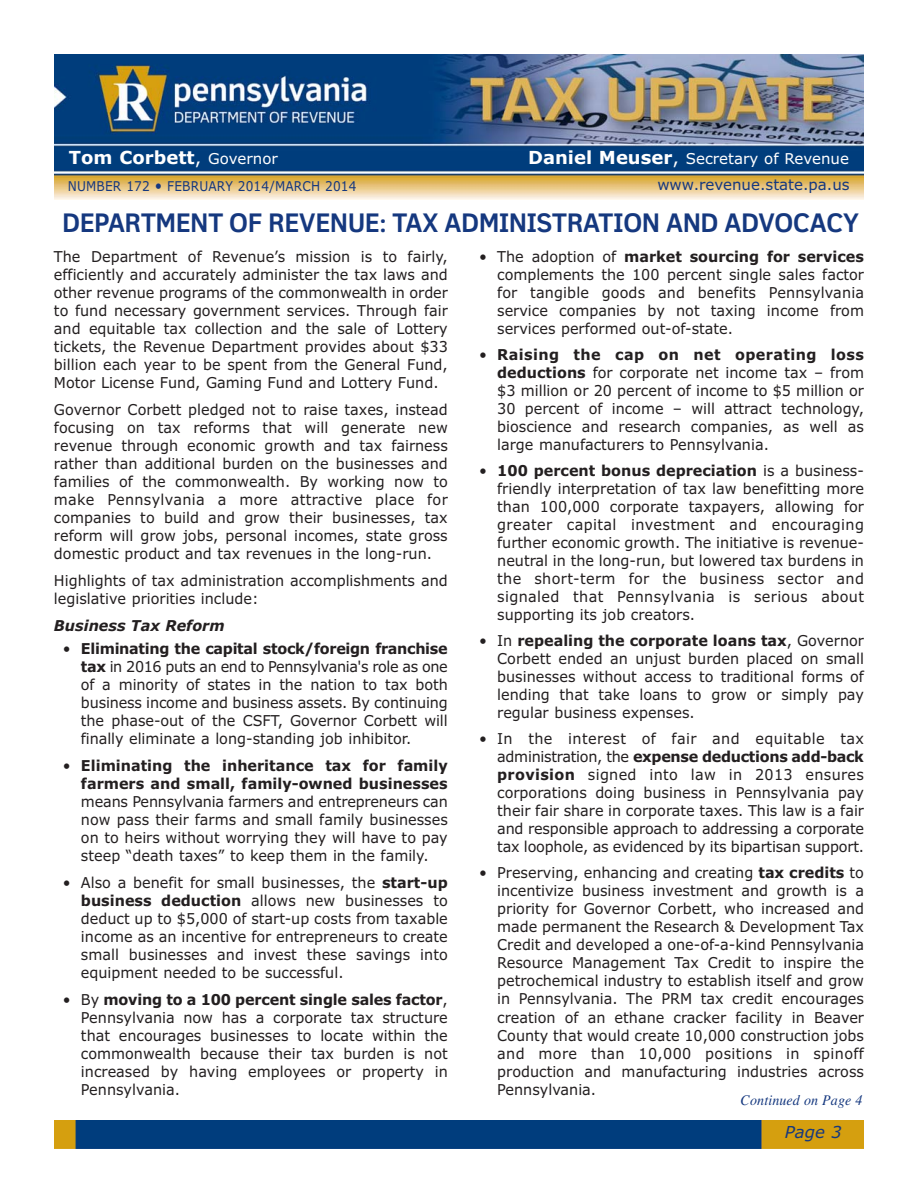
<style>
.page{position:relative;width:918px;height:1188px;background:#fff}
.page>*{position:absolute;margin:0;border:0;box-sizing:border-box;transform-origin:0 0}
.t1{font:700 25.5px "Felbridge Std";color:#15387f;scale:.96 1}
.t2{font:700 18px "Verdana";color:#fff}
.t3{font:italic 16.5px "Verdana";color:#15387f}
.t4{font:15px/18.1px "Verdana";color:#231f20;text-align:justify;scale:.96 1}
.t5{font:700 15px/18px "Verdana";color:#231f20;text-align:right;scale:.96 1}
.t6{font:15px "Verdana";color:#fff}
.t7{font:15px "Verdana";color:#15387f}
.t8{font:italic 700 15px "Verdana";color:#231f20;scale:.96 1}
.t9{font:italic 14.7px "Times";letter-spacing:.01em;color:#15387f;scale:.95 1}
.t10{font:13.5px "Verdana";letter-spacing:.015em;color:#15387f;scale:.9 1}
.s1{font-weight:400}
.s2{font-weight:400;font-size:15px}
.s3{font-weight:700;font-size:18px}
.s4{font-size:18px}
.s5{font-size:15px}
.s6{font-weight:700}
</style>
<div class="page">
<img style="left:54px;top:1120px;width:810px;height:28px">
<img style="left:54px;top:54px;width:810px;height:145px">
<p class="t2" style="left:69px;top:151px;width:210px">Tom Corbett<span class="s1">,</span> <span class="s2">Governor</span></p>
<p class="t6" style="left:528px;top:153px;width:322px"><span class="s3">Daniel Meuser</span><span class="s4">,</span> Secretary of Revenue</p>
<p class="t10" style="left:68px;top:181px;width:322px">NUMBER 172 <span class="s5">•</span> FEBRUARY 2014/MARCH 2014</p>
<p class="t7" style="left:657px;top:178px;width:194px">www.revenue.state.pa.us</p>
<h1 class="t1" style="left:62px;top:208px;width:831px">DEPARTMENT OF REVENUE: TAX ADMINISTRATION AND ADVOCACY</h1>
<p class="t4" style="left:54px;top:249px;width:412px">The Department of Revenue’s mission is to fairly, efficiently and accurately administer the tax laws and other revenue programs of the commonwealth in order to fund necessary government services. Through fair and equitable tax collection and the sale of Lottery tickets, the Revenue Department provides about $33 billion each year to be spent from the General Fund, Motor License Fund, Gaming Fund and Lottery Fund.</p>
<p class="t4" style="left:54px;top:402px;width:412px">Governor Corbett pledged not to raise taxes, instead focusing on tax reforms that will generate new revenue through economic growth and tax fairness rather than additional burden on the businesses and families of the commonwealth. By working now to make Pennsylvania a more attractive place for companies to build and grow their businesses, tax reform will grow jobs, personal incomes, state gross domestic product and tax revenues in the long-run.</p>
<p class="t4" style="left:54px;top:573px;width:412px">Highlights of tax administration accomplishments and legislative priorities include:</p>
<p class="t8" style="left:54px;top:620px;width:179px">Business Tax Reform</p>
<p class="t4" style="left:81px;top:640px;width:384px;text-indent:-18px">• <span class="s6">Eliminating the capital stock/foreign franchise tax</span> in 2016 puts an end to Pennsylvania's role as one of a minority of states in the nation to tax both business income and business assets. By continuing the phase-out of the CSFT, Governor Corbett will finally eliminate a long-standing job inhibitor.</p>
<p class="t5" style="left:63px;top:757px;width:402px"><span class="s1">•</span> Eliminating the inheritance tax for family farmers and small, family-owned businesses</p>
<p class="t4" style="left:81px;top:794px;width:384px">means Pennsylvania farmers and entrepreneurs can now pass their farms and small family businesses on to heirs without worrying they will have to pay steep “death taxes” to keep them in the family.</p>
<p class="t4" style="left:81px;top:875px;width:384px;text-indent:-18px">• Also a benefit for small businesses, the <span class="s6">start-up business deduction</span> allows new businesses to deduct up to $5,000 of start-up costs from taxable income as an incentive for entrepreneurs to create small businesses and invest these savings into equipment needed to be successful.</p>
<p class="t4" style="left:81px;top:992px;width:384px;text-indent:-18px">• By <span class="s6">moving to a 100 percent single sales factor</span>, Pennsylvania now has a corporate tax structure that encourages businesses to locate within the commonwealth because their tax burden is not increased by having employees or property in Pennsylvania.</p>
<p class="t4" style="left:497px;top:249px;width:384px;text-indent:-18px">• The adoption of <span class="s6">market sourcing for services </span>complements the 100 percent single sales factor for tangible goods and benefits Pennsylvania service companies by not taxing income from services performed out-of-state.</p>
<p class="t4" style="left:497px;top:346px;width:384px;text-indent:-18px">• <span class="s6">Raising the cap on net operating loss deductions</span> for corporate net income tax – from $3 million or 20 percent of income to $5 million or 30 percent of income – will attract technology, bioscience and research companies, as well as large manufacturers to Pennsylvania.</p>
<p class="t4" style="left:497px;top:462px;width:384px;text-indent:-18px">• <span class="s6">100 percent bonus depreciation</span> is a business&shy;friendly interpretation of tax law benefitting more than 100,000 corporate taxpayers, allowing for greater capital investment and encouraging further economic growth. The initiative is revenue&shy;neutral in the long-run, but lowered tax burdens in the short-term for the business sector and signaled that Pennsylvania is serious about supporting its job creators.</p>
<p class="t4" style="left:497px;top:633px;width:384px;text-indent:-18px">• In <span class="s6">repealing the corporate loans tax</span>, Governor Corbett ended an unjust burden placed on small businesses without access to traditional forms of lending that take loans to grow or simply pay regular business expenses.</p>
<p class="t4" style="left:497px;top:731px;width:384px;text-indent:-18px">• In the interest of fair and equitable tax administration, the <span class="s6">expense deductions add-back provision</span> signed into law in 2013 ensures corporations doing business in Pennsylvania pay their fair share in corporate taxes. This law is a fair and responsible approach to addressing a corporate tax loophole, as evidenced by its bipartisan support.</p>
<p class="t4" style="left:497px;top:865px;width:384px;text-indent:-18px">• Preserving, enhancing and creating <span class="s6">tax credits</span> to incentivize business investment and growth is a priority for Governor Corbett, who increased and made permanent the Research &amp; Development Tax Credit and developed a one-of-a-kind Pennsylvania Resource Management Tax Credit to inspire the petrochemical industry to establish itself and grow in Pennsylvania. The PRM tax credit encourages creation of an ethane cracker facility in Beaver County that would create 10,000 construction jobs and more than 10,000 positions in spinoff production and manufacturing industries across Pennsylvania.</p>
<p class="t9" style="left:741px;top:1095px;width:130px">Continued on Page 4</p>
<p class="t3" style="left:785px;top:1126px;width:58px">Page 3</p>
</div>
